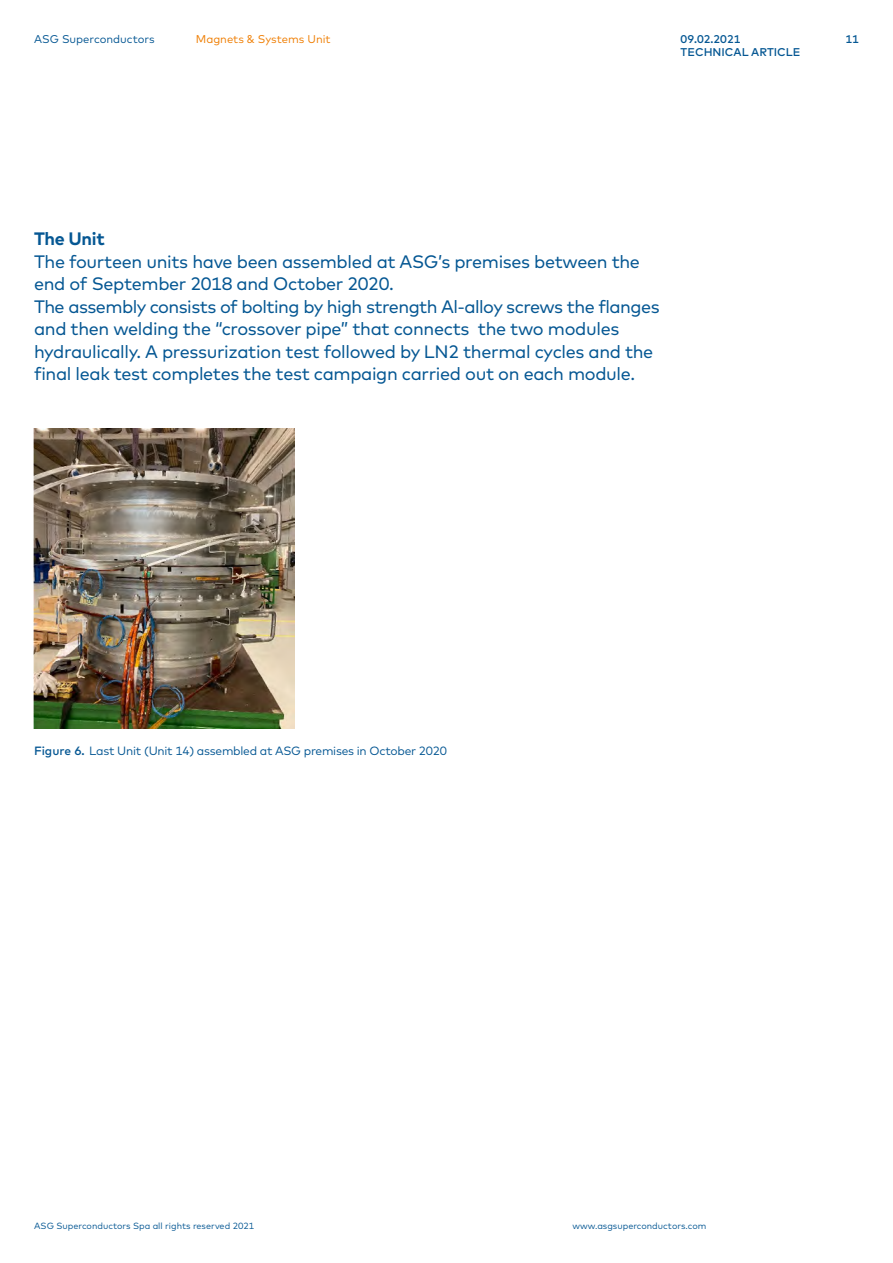
<style>
.page{position:relative;width:893px;height:1263px;background:#fff}
.page>*{position:absolute;margin:0;border:0;box-sizing:border-box;transform-origin:0 0}
.t1{font:18px/22.5px "Mark";letter-spacing:-.02em;color:#055793}
.t2{font:700 18px "Mark";letter-spacing:-.02em;color:#055793}
.t3{font:12px "Mark";letter-spacing:-.02em;color:#055793}
.t4{font:500 11.25px/13.5px "Mark";color:#055793}
.t5{font:11.25px "Mark";color:#ef7d00}
.t6{font:11.25px "Mark";color:#055793}
.t7{font:9px "Mark";color:#055793}
.s1{font-weight:500}
</style>
<div class="page">
<img style="left:33px;top:428px;width:262px;height:300px">
<p class="t6" style="left:34px;top:32px;width:122px">ASG Superconductors</p>
<p class="t4" style="left:681px;top:32px;width:121px">09.02.2021<br>TECHNICAL ARTICLE</p>
<p class="t5" style="left:196px;top:32px;width:136px">Magnets &amp; Systems Unit</p>
<p class="t4" style="left:845px;top:32px;width:15px">11</p>
<p class="t2" style="left:34px;top:229px;width:72px">The Unit</p>
<p class="t1" style="left:34px;top:250px;width:627px">The fourteen units have been assembled at ASG’s premises between the end of September 2018 and October 2020.<br>The assembly consists of bolting by high strength Al-alloy screws the flanges and then welding the “crossover pipe” that connects the two modules hydraulically. A pressurization test followed by LN2 thermal cycles and the final leak test completes the test campaign carried out on each module.</p>
<p class="t3" style="left:34px;top:743px;width:414px"><span class="s1">Figure 6.</span> Last Unit (Unit 14) assembled at ASG premises in October 2020</p>
<p class="t7" style="left:34px;top:1221px;width:222px">ASG Superconductors Spa all rights reserved 2021</p>
<p class="t7" style="left:572px;top:1221px;width:135px">www.asgsuperconductors.com</p>
</div>
